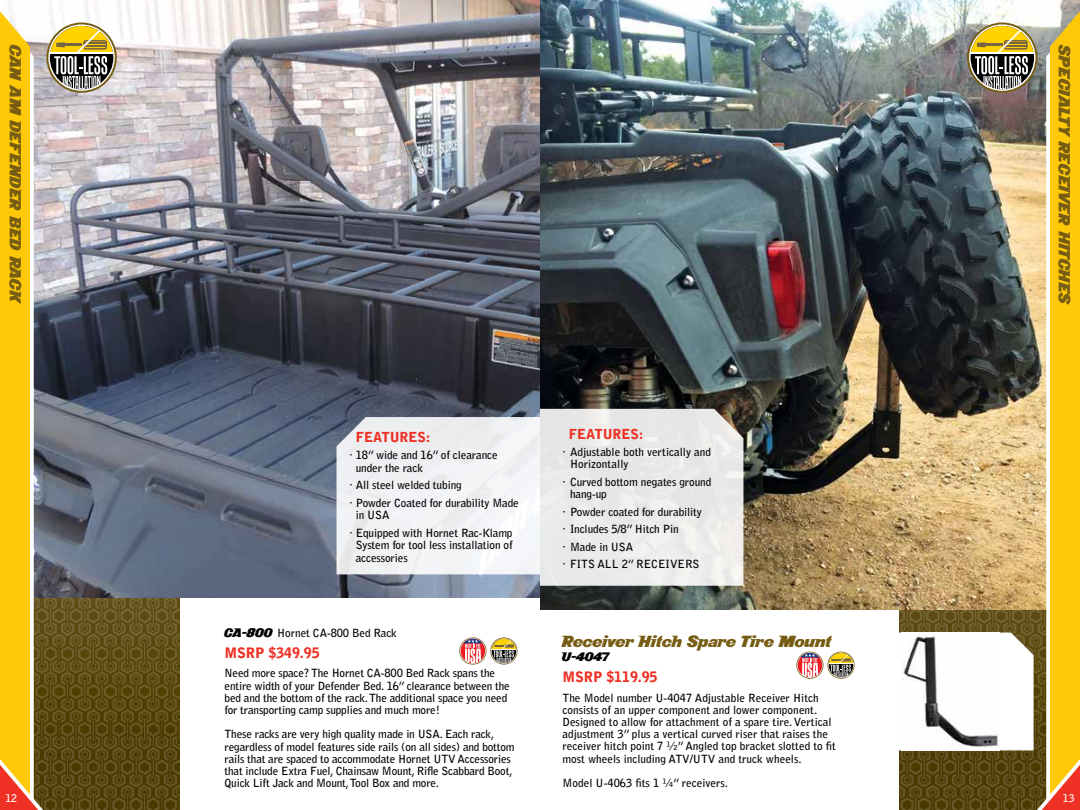
<style>
.page{position:relative;width:1080px;height:810px;background:#fff}
.page>*{position:absolute;margin:0;border:0;box-sizing:border-box;transform-origin:0 0}
.t1{font:21.25px "New Yorkto Las Vegas";color:#765d13;scale:.87 1}
.t2{font:16.25px "New Yorkto Las Vegas";color:#000;scale:.87 1}
.t3{font:900 14.38px "Bell Gothic Std";letter-spacing:-.01em;color:#ee3124}
.t4{font:900 13.75px "Bell Gothic Std";letter-spacing:-.01em;color:#ee3124}
.t5{font:700 11.25px/12.1px "Bell Gothic Std";letter-spacing:-.01em;color:#000}
.t6{font:700 10.62px "Bell Gothic Std";color:#fff}
.s1{font-family:"New Yorkto Las Vegas";font-weight:400;font-size:16.25px}
</style>
<div class="page">
<img style="left:43px;top:598px;width:137px;height:212px">
<img style="left:43px;top:0;width:497px;height:598px">
<svg style="left:337px;top:417px;width:203px;height:157px"></svg>
<svg style="left:459px;top:637px;width:27px;height:28px"></svg>
<svg style="left:460px;top:638px;width:26px;height:26px"></svg>
<div style="left:461px;top:639px;width:24px;height:24px;background:#ed1d24;border-radius:50%"></div>
<svg style="left:463px;top:639px;width:19px;height:24px"></svg>
<svg style="left:490px;top:637px;width:28px;height:28px"></svg>
<svg style="left:491px;top:638px;width:26px;height:26px"></svg>
<svg style="left:492px;top:639px;width:24px;height:24px"></svg>
<svg style="left:46px;top:22px;width:71px;height:71px"></svg>
<svg style="left:48px;top:24px;width:67px;height:67px"></svg>
<svg style="left:50px;top:26px;width:63px;height:64px"></svg>
<hr style="left:49px;top:53px;width:65px;height:1px;background:#fff">
<img style="left:540px;top:0;width:540px;height:609px">
<svg style="left:540px;top:409px;width:203px;height:177px;background:#e7e8e7"></svg>
<svg style="left:796px;top:652px;width:27px;height:27px"></svg>
<svg style="left:797px;top:652px;width:26px;height:26px"></svg>
<div style="left:798px;top:653px;width:24px;height:24px;background:#ed1d24;border-radius:50%"></div>
<svg style="left:800px;top:653px;width:19px;height:25px"></svg>
<svg style="left:827px;top:652px;width:28px;height:27px"></svg>
<svg style="left:828px;top:652px;width:26px;height:26px"></svg>
<svg style="left:829px;top:653px;width:24px;height:24px"></svg>
<svg style="left:0;top:11px;width:43px;height:799px;background:#e4bb3b"></svg>
<img style="left:875px;top:11px;width:205px;height:799px">
<h1 class="t1" style="left:27px;top:45px;width:300px;rotate:90deg">CAN AM DEFENDER BED RACK</h1>
<h1 class="t1" style="left:1076px;top:45px;width:301px;rotate:90deg">SPECIALTY RECEIVER HITCHES</h1>
<p class="t4" style="left:356px;top:429px;width:76px">FEATURES:</p>
<p class="t5" style="left:356px;top:449px;width:143px;line-height:12.5px;text-indent:-6px">· 18” wide and 16” of clearance under the rack</p>
<p class="t5" style="left:350px;top:476px;width:171px;line-height:17.5px">· All steel welded tubing<br>· Powder Coated for durability Made</p>
<p class="t5" style="left:350px;top:506px;width:165px;line-height:17.5px;text-indent:6px">in USA<br>· Equipped with Hornet Rac-Klamp</p>
<p class="t5" style="left:356px;top:539px;width:159px;line-height:12.5px">System for tool less installation of accessories</p>
<p class="t5" style="left:225px;top:626px;width:174px"><span class="s1">CA-800</span> Hornet CA-800 Bed Rack</p>
<p class="t3" style="left:225px;top:644px;width:97px">MSRP $349.95</p>
<p class="t5" style="left:225px;top:667px;width:287px">Need more space? The Hornet CA-800 Bed Rack spans the entire width of your Defender Bed. 16” clearance between the bed and the bottom of the rack. The additional space you need for transporting camp supplies and much more!</p>
<p class="t5" style="left:225px;top:728px;width:292px">These racks are very high quality made in USA. Each rack, regardless of model features side rails (on all sides) and bottom rails that are spaced to accommodate Hornet UTV Accessories that include Extra Fuel, Chainsaw Mount, Rifle Scabbard Boot, Quick Lift Jack and Mount, Tool Box and more.</p>
<p class="t4" style="left:569px;top:426px;width:76px">FEATURES:</p>
<p class="t5" style="left:570px;top:446px;width:142px;text-indent:-8px">· Adjustable both vertically and<br>Horizontally</p>
<p class="t5" style="left:570px;top:476px;width:143px;text-indent:-8px">· Curved bottom negates ground hang-up</p>
<p class="t5" style="left:562px;top:503px;width:141px;line-height:17.5px">· Powder coated for durability · Includes 5/8” Hitch Pin<br>· Made in USA<br>· FITS ALL 2” RECEIVERS</p>
<h1 class="t1" style="left:562px;top:630px;width:310px">Receiver Hitch Spare Tire Mount</h1>
<h2 class="t2" style="left:562px;top:648px;width:55px">U-4047</h2>
<p class="t3" style="left:562px;top:669px;width:97px">MSRP $119.95</p>
<p class="t5" style="left:562px;top:692px;width:275px">The Model number U-4047 Adjustable Receiver Hitch consists of an upper component and lower component.<br>Designed to allow for attachment of a spare tire. Vertical adjustment 3” plus a vertical curved riser that raises the receiver hitch point 7 ½” Angled top bracket slotted to fit most wheels including ATV/UTV and truck wheels.</p>
<p class="t5" style="left:562px;top:777px;width:167px">Model U-4063 fits 1 ¼” receivers.</p>
<p class="t6" style="left:5px;top:791px;width:13px">12</p>
<p class="t6" style="left:1063px;top:791px;width:13px">13</p>
</div>
